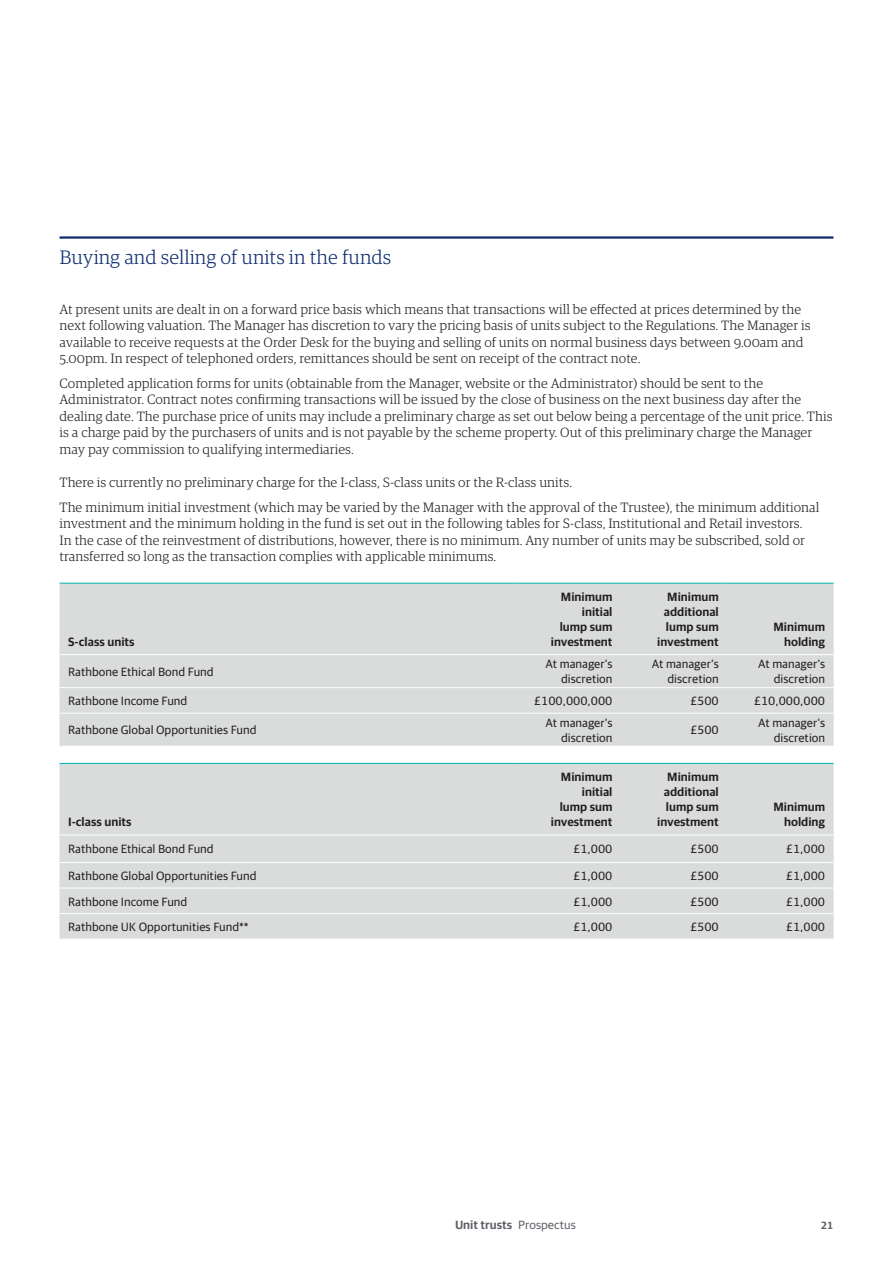
<style>
.page{position:relative;width:893px;height:1263px;background:#fff}
.page>*{position:absolute;margin:0;border:0;box-sizing:border-box;transform-origin:0 0}
.t1{font:300 19.5px "Guardian RTB Egyp";color:#0d2c6e}
.t2{font:300 13.5px/16.5px "Guardian RTB Egyp";color:#231f20}
.t3{font:12px/15px "Guardian RTB Sans";color:#231f20;text-align:right}
.t4{font:600 12px/15px "Guardian RTB Sans";color:#231f20;text-align:right}
.t5{font:600 12px "Guardian RTB Sans";color:#5d6067}
.t6{font:600 10.5px "Guardian RTB Sans";color:#5d6067}
.s1{font-weight:400}
</style>
<div class="page">
<hr style="left:60px;top:236px;width:773px;height:3px;background:#0d2c6e">
<div style="left:60px;top:584px;width:774px;height:162px;background:#dadcdc"></div>
<hr style="left:60px;top:654px;width:455px;height:1px;background:#fff">
<hr style="left:515px;top:654px;width:106px;height:1px;background:#fff">
<hr style="left:621px;top:654px;width:106px;height:1px;background:#fff">
<hr style="left:727px;top:654px;width:107px;height:1px;background:#fff">
<hr style="left:60px;top:687px;width:455px;height:1px;background:#fff">
<hr style="left:515px;top:687px;width:106px;height:1px;background:#fff">
<hr style="left:621px;top:687px;width:106px;height:1px;background:#fff">
<hr style="left:727px;top:687px;width:107px;height:1px;background:#fff">
<hr style="left:60px;top:713px;width:455px;height:1px;background:#fff">
<hr style="left:515px;top:713px;width:106px;height:1px;background:#fff">
<hr style="left:621px;top:713px;width:106px;height:1px;background:#fff">
<hr style="left:727px;top:713px;width:107px;height:1px;background:#fff">
<hr style="left:60px;top:583px;width:455px;height:1px;background:#00b3b0">
<hr style="left:515px;top:583px;width:106px;height:1px;background:#00b3b0">
<hr style="left:621px;top:583px;width:106px;height:1px;background:#00b3b0">
<hr style="left:727px;top:583px;width:107px;height:1px;background:#00b3b0">
<div style="left:60px;top:764px;width:774px;height:175px;background:#dadcdc"></div>
<hr style="left:60px;top:834px;width:455px;height:1px;background:#fff">
<hr style="left:515px;top:834px;width:106px;height:1px;background:#fff">
<hr style="left:621px;top:834px;width:106px;height:1px;background:#fff">
<hr style="left:727px;top:834px;width:107px;height:1px;background:#fff">
<hr style="left:60px;top:862px;width:455px;height:1px;background:#fff">
<hr style="left:515px;top:862px;width:106px;height:1px;background:#fff">
<hr style="left:621px;top:862px;width:106px;height:1px;background:#fff">
<hr style="left:727px;top:862px;width:107px;height:1px;background:#fff">
<hr style="left:60px;top:888px;width:455px;height:1px;background:#fff">
<hr style="left:515px;top:888px;width:106px;height:1px;background:#fff">
<hr style="left:621px;top:888px;width:106px;height:1px;background:#fff">
<hr style="left:727px;top:888px;width:107px;height:1px;background:#fff">
<hr style="left:60px;top:913px;width:455px;height:1px;background:#fff">
<hr style="left:515px;top:913px;width:106px;height:1px;background:#fff">
<hr style="left:621px;top:913px;width:106px;height:1px;background:#fff">
<hr style="left:727px;top:913px;width:107px;height:1px;background:#fff">
<hr style="left:60px;top:763px;width:455px;height:1px;background:#00b3b0">
<hr style="left:515px;top:763px;width:106px;height:1px;background:#00b3b0">
<hr style="left:621px;top:763px;width:106px;height:1px;background:#00b3b0">
<hr style="left:727px;top:763px;width:107px;height:1px;background:#00b3b0">
<h1 class="t1" style="left:60px;top:244px;width:333px">Buying and selling of units in the funds</h1>
<p class="t2" style="left:60px;top:300px;width:753px">At present units are dealt in on a forward price basis which means that transactions will be effected at prices determined by the next following valuation. The Manager has discretion to vary the pricing basis of units subject to the Regulations. The Manager is available to receive requests at the Order Desk for the buying and selling of units on normal business days between 9.00am and 5.00pm. In respect of telephoned orders, remittances should be sent on receipt of the contract note.</p>
<p class="t2" style="left:60px;top:374px;width:775px">Completed application forms for units (obtainable from the Manager, website or the Administrator) should be sent to the Administrator. Contract notes confirming transactions will be issued by the close of business on the next business day after the dealing date. The purchase price of units may include a preliminary charge as set out below being a percentage of the unit price. This is a charge paid by the purchasers of units and is not payable by the scheme property. Out of this preliminary charge the Manager may pay commission to qualifying intermediaries.</p>
<p class="t2" style="left:60px;top:469px;width:761px;line-height:24.8px">There is currently no preliminary charge for the I-class, S-class units or the R-class units.<br>The minimum initial investment (which may be varied by the Manager with the approval of the Trustee), the minimum additional</p>
<p class="t2" style="left:60px;top:514px;width:747px">investment and the minimum holding in the fund is set out in the following tables for S-class, Institutional and Retail investors.<br>In the case of the reinvestment of distributions, however, there is no minimum. Any number of units may be subscribed, sold or transferred so long as the transaction complies with applicable minimums.</p>
<p class="t4" style="left:68px;top:633px;width:68px">S-class units</p>
<p class="t4" style="left:551px;top:588px;width:63px">Minimum initial<br>lump sum investment</p>
<p class="t4" style="left:657px;top:588px;width:63px">Minimum additional lump sum investment</p>
<p class="t4" style="left:773px;top:618px;width:53px">Minimum holding</p>
<p class="t3" style="left:68px;top:663px;width:147px">Rathbone Ethical Bond Fund</p>
<p class="t3" style="left:545px;top:656px;width:68px">At manager’s discretion</p>
<p class="t3" style="left:652px;top:656px;width:68px">At manager’s discretion</p>
<p class="t3" style="left:758px;top:656px;width:68px">At manager’s discretion</p>
<p class="t3" style="left:68px;top:692px;width:121px">Rathbone Income Fund</p>
<p class="t3" style="left:534px;top:692px;width:80px">£100,000,000</p>
<p class="t3" style="left:690px;top:692px;width:30px">£500</p>
<p class="t3" style="left:754px;top:692px;width:73px">£10,000,000</p>
<p class="t3" style="left:68px;top:722px;width:190px">Rathbone Global Opportunities Fund</p>
<p class="t3" style="left:545px;top:714px;width:68px">At manager’s discretion</p>
<p class="t3" style="left:690px;top:722px;width:30px">£500</p>
<p class="t3" style="left:758px;top:714px;width:68px">At manager’s discretion</p>
<p class="t4" style="left:68px;top:814px;width:65px">I-class units</p>
<p class="t4" style="left:551px;top:769px;width:63px">Minimum initial<br>lump sum investment</p>
<p class="t4" style="left:657px;top:769px;width:63px">Minimum additional lump sum investment</p>
<p class="t4" style="left:773px;top:799px;width:53px">Minimum holding</p>
<p class="t3" style="left:68px;top:841px;width:147px">Rathbone Ethical Bond Fund</p>
<p class="t3" style="left:573px;top:841px;width:41px">£1,000</p>
<p class="t3" style="left:690px;top:841px;width:30px">£500</p>
<p class="t3" style="left:786px;top:841px;width:41px">£1,000</p>
<p class="t3" style="left:68px;top:867px;width:190px">Rathbone Global Opportunities Fund</p>
<p class="t3" style="left:573px;top:867px;width:41px">£1,000</p>
<p class="t3" style="left:690px;top:867px;width:30px">£500</p>
<p class="t3" style="left:786px;top:867px;width:41px">£1,000</p>
<p class="t3" style="left:68px;top:893px;width:121px">Rathbone Income Fund</p>
<p class="t3" style="left:573px;top:893px;width:41px">£1,000</p>
<p class="t3" style="left:690px;top:893px;width:30px">£500</p>
<p class="t3" style="left:786px;top:893px;width:41px">£1,000</p>
<p class="t3" style="left:68px;top:918px;width:182px">Rathbone UK Opportunities Fund**</p>
<p class="t3" style="left:573px;top:918px;width:41px">£1,000</p>
<p class="t3" style="left:690px;top:918px;width:30px">£500</p>
<p class="t3" style="left:786px;top:918px;width:41px">£1,000</p>
<p class="t5" style="left:455px;top:1216px;width:122px">Unit trusts <span class="s1">Prospectus</span></p>
<p class="t6" style="left:821px;top:1217px;width:14px">21</p>
</div>
